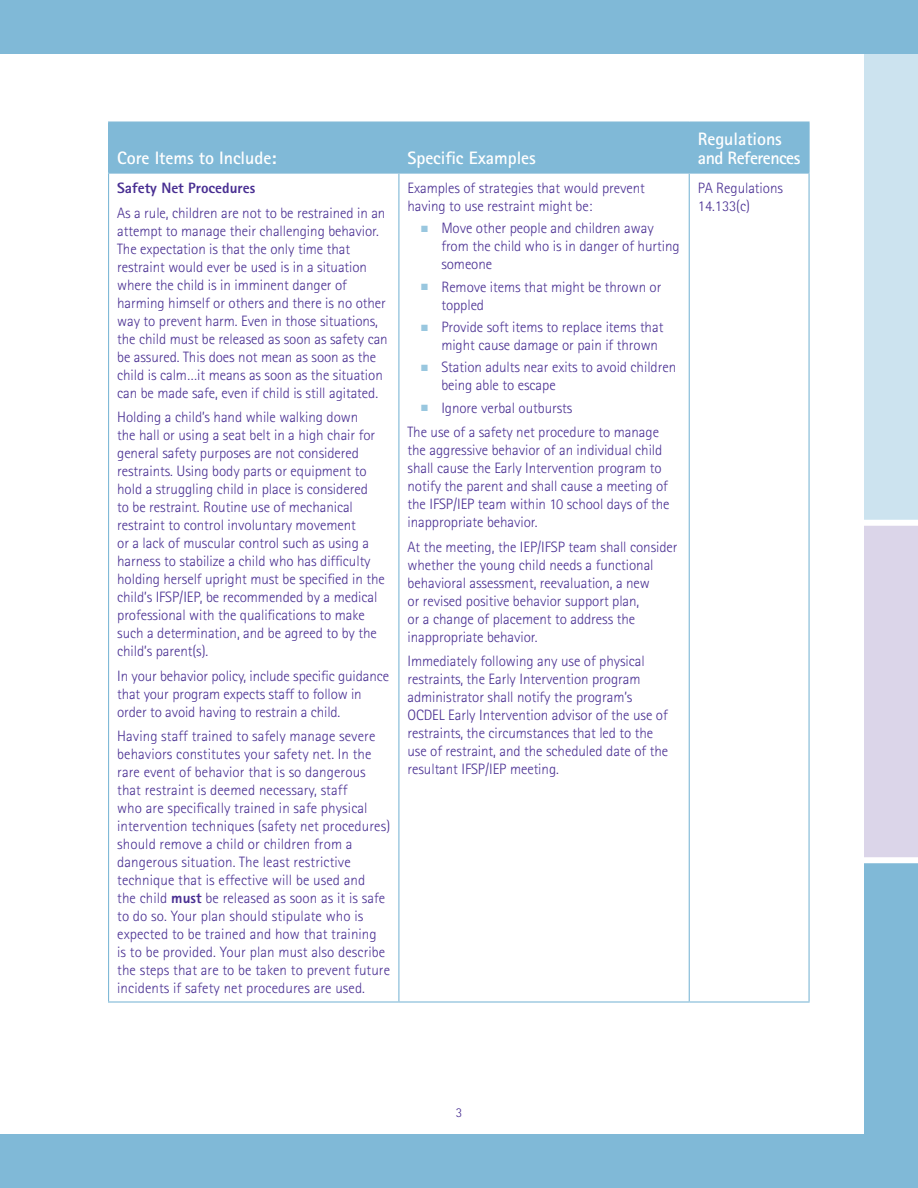
<style>
.page{position:relative;width:918px;height:1188px;background:#fff}
.page>*{position:absolute;margin:0;border:0;box-sizing:border-box;transform-origin:0 0}
.chart_heads{font:700 18px "Rotis Sans Serif";letter-spacing:-.005em;color:#fff}
.chart_heads-2{font:700 18px/19.5px "Rotis Sans Serif";letter-spacing:-.03em;color:#fff}
.chart_copy{font:300 15px/18px "Rotis Sans Serif";letter-spacing:-.005em;color:#492f92}
.chart_bullet{font:300 15px/18px "Rotis Sans Serif";letter-spacing:-.005em;color:#492f92}
.chart_copy-2{font:800 15px "Rotis Sans Serif";color:#492f92}
.t1{font:300 13.5px "Rotis Sans Serif";color:#492f92}
.s1{font-weight:800}
.s2{color:#99c7df}
</style>
<div class="page">
<div style="left:0;top:600px;width:918px;height:588px;background:#80b9d7"></div>
<div style="left:0;top:23px;width:918px;height:665px;background:#cce3ef"></div>
<div style="left:0;top:523px;width:918px;height:337px;background:#dbd5e9"></div>
<div style="left:0;top:857px;width:918px;height:6px;background:#fff"></div>
<div style="left:0;top:520px;width:918px;height:6px;background:#fff"></div>
<div style="left:0;top:54px;width:864px;height:1080px;background:#fff"></div>
<div style="left:0;top:0;width:918px;height:54px;background:#80b9d7"></div>
<div style="left:109px;top:123px;width:699px;height:50px;background:#80b9d7"></div>
<svg style="left:109px;top:174px;width:580px;height:827px"></svg>
<hr style="left:108px;top:122px;width:291px;height:1px;background:#80b9d7">
<hr style="left:108px;top:123px;width:1px;height:50px;background:#80b9d7">
<hr style="left:399px;top:122px;width:290px;height:1px;background:#80b9d7">
<hr style="left:398px;top:123px;width:1px;height:50px;background:#80b9d7">
<hr style="left:689px;top:122px;width:121px;height:1px;background:#80b9d7">
<hr style="left:689px;top:123px;width:1px;height:50px;background:#80b9d7">
<hr style="left:808px;top:123px;width:2px;height:50px;background:#80b9d7">
<hr style="left:108px;top:173px;width:291px;height:1px;background:#80b9d7">
<hr style="left:108px;top:174px;width:1px;height:827px;background:#80b9d7">
<hr style="left:108px;top:1001px;width:291px;height:2px;background:#80b9d7">
<hr style="left:399px;top:173px;width:290px;height:1px;background:#80b9d7">
<hr style="left:398px;top:174px;width:1px;height:827px;background:#80b9d7">
<hr style="left:399px;top:1001px;width:290px;height:2px;background:#80b9d7">
<hr style="left:689px;top:173px;width:121px;height:1px;background:#80b9d7">
<hr style="left:689px;top:174px;width:1px;height:827px;background:#80b9d7">
<hr style="left:808px;top:174px;width:2px;height:827px;background:#80b9d7">
<hr style="left:689px;top:1001px;width:121px;height:2px;background:#80b9d7">
<p class="chart_heads" style="left:117px;top:147px;width:161px">Core Items to Include:</p>
<p class="chart_heads" style="left:408px;top:147px;width:130px">Specific Examples</p>
<p class="chart_copy-2" style="left:117px;top:179px;width:140px">Safety Net Procedures</p>
<p class="chart_copy" style="left:117px;top:204px;width:272px">As a rule, children are not to be restrained in an attempt to manage their challenging behavior.<br>The expectation is that the only time that restraint would ever be used is in a situation where the child is in imminent danger of harming himself or others and there is no other way to prevent harm. Even in those situations, the child must be released as soon as safety can be assured. This does not mean as soon as the child is calm…it means as soon as the situation can be made safe, even if child is still agitated.</p>
<p class="chart_copy" style="left:117px;top:408px;width:269px">Holding a child’s hand while walking down<br>the hall or using a seat belt in a high chair for general safety purposes are not considered restraints. Using body parts or equipment to hold a struggling child in place is considered<br>to be restraint. Routine use of mechanical restraint to control involuntary movement<br>or a lack of muscular control such as using a harness to stabilize a child who has difficulty holding herself upright must be specified in the child’s IFSP/IEP, be recommended by a medical professional with the qualifications to make such a determination, and be agreed to by the child’s parent(s).</p>
<p class="chart_copy" style="left:117px;top:667px;width:273px">In your behavior policy, include specific guidance that your program expects staff to follow in order to avoid having to restrain a child.</p>
<p class="chart_copy" style="left:117px;top:727px;width:275px">Having staff trained to safely manage severe behaviors constitutes your safety net. In the rare event of behavior that is so dangerous that restraint is deemed necessary, staff<br>who are specifically trained in safe physical intervention techniques (safety net procedures) should remove a child or children from a dangerous situation. The least restrictive technique that is effective will be used and<br>the child <span class="s1">must</span> be released as soon as it is safe to do so. Your plan should stipulate who is expected to be trained and how that training<br>is to be provided. Your plan must also describe the steps that are to be taken to prevent future incidents if safety net procedures are used.</p>
<p class="chart_copy" style="left:408px;top:179px;width:239px">Examples of strategies that would prevent having to use restraint might be:</p>
<p class="chart_bullet" style="left:441px;top:219px;width:240px;text-indent:-20px"><span class="s2">■</span> Move other people and children away from the child who is in danger of hurting someone</p>
<p class="chart_bullet" style="left:441px;top:278px;width:222px;text-indent:-20px"><span class="s2">■</span> Remove items that might be thrown or toppled</p>
<p class="chart_bullet" style="left:441px;top:318px;width:224px;text-indent:-20px"><span class="s2">■</span> Provide soft items to replace items that might cause damage or pain if thrown</p>
<p class="chart_bullet" style="left:441px;top:358px;width:236px;text-indent:-20px"><span class="s2">■</span> Station adults near exits to avoid children being able to escape</p>
<p class="chart_bullet" style="left:421px;top:399px;width:153px"><span class="s2">■</span> Ignore verbal outbursts</p>
<p class="chart_copy" style="left:408px;top:423px;width:264px">The use of a safety net procedure to manage the aggressive behavior of an individual child shall cause the Early Intervention program to notify the parent and shall cause a meeting of the IFSP/IEP team within 10 school days of the inappropriate behavior.</p>
<p class="chart_copy" style="left:408px;top:538px;width:272px">At the meeting, the IEP/IFSP team shall consider whether the young child needs a functional behavioral assessment, reevaluation, a new<br>or revised positive behavior support plan,<br>or a change of placement to address the inappropriate behavior.</p>
<p class="chart_copy" style="left:408px;top:652px;width:262px">Immediately following any use of physical restraints, the Early Intervention program administrator shall notify the program’s OCDEL Early Intervention advisor of the use of restraints, the circumstances that led to the use of restraint, and the scheduled date of the resultant IFSP/IEP meeting.</p>
<p class="chart_heads-2" style="left:698px;top:129px;width:104px">Regulations and References</p>
<p class="chart_copy" style="left:698px;top:179px;width:87px">PA Regulations<br>14.133(c)</p>
<p class="t1" style="left:456px;top:1105px;width:8px">3</p>
</div>
